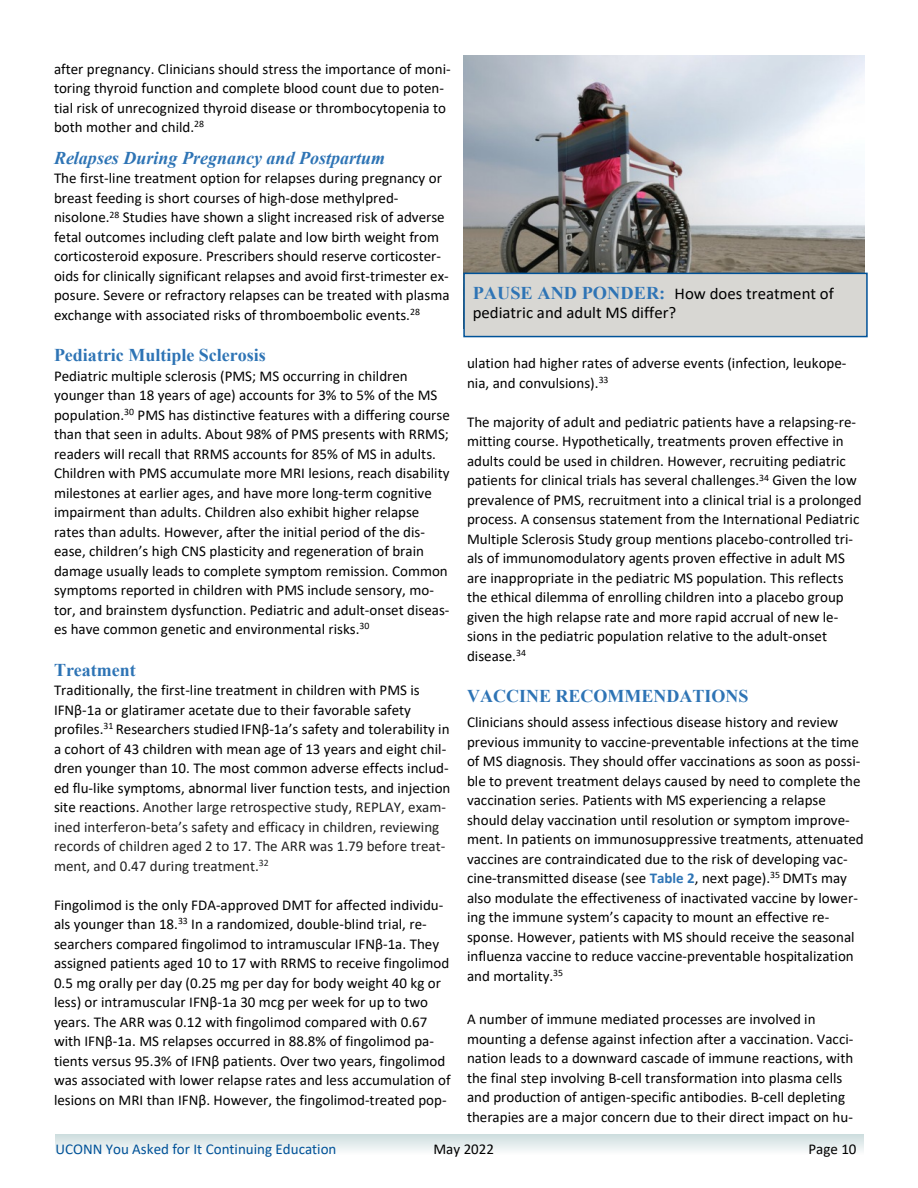
<style>
.page{position:relative;width:918px;height:1188px;background:#fff}
.page>*{position:absolute;margin:0;border:0;box-sizing:border-box;transform-origin:0 0}
.t1{font:700 18px "Times New Roman";color:#2e74b5}
.t2{font:italic 700 18px "Times New Roman";color:#2e74b5}
.t3{font:16.5px/19.5px "Calibri";color:#000}
.t4{font:15px/19.5px "Calibri";color:#000}
.t5{font:15px "Calibri";color:#005298}
.s1{color:#212121}
.s2{font-family:"Times New Roman";font-weight:700;font-size:18px;color:#2e74b5}
.s3{font-weight:700;color:#2e74b5}
</style>
<div class="page">
<div style="left:55px;top:1134px;width:809px;height:20px;background:linear-gradient(to bottom,#cdddde,#f8fafa)"></div>
<img style="left:463px;top:56px;width:402px;height:217px">
<div style="left:463px;top:273px;width:405px;height:64px;background:#d8d7d3;border:2px solid #005298"></div>
<p class="t4" style="left:54px;top:60px;width:398px">after pregnancy. Clinicians should stress the importance of moni&shy;toring thyroid function and complete blood count due to poten&shy;tial risk of unrecognized thyroid disease or thrombocytopenia to both mother and child.<sup>28</sup></p>
<p class="t2" style="left:54px;top:152px;width:333px">Relapses During Pregnancy and Postpartum</p>
<p class="t4" style="left:54px;top:170px;width:397px">The first-line treatment option for relapses during pregnancy or breast feeding is short courses of high-dose methylpred&shy;nisolone.<sup>28</sup> Studies have shown a slight increased risk of adverse fetal outcomes including cleft palate and low birth weight from corticosteroid exposure. Prescribers should reserve corticoster&shy;oids for clinically significant relapses and avoid first-trimester ex&shy;posure. Severe or refractory relapses can be treated with plasma exchange with associated risks of thromboembolic events.<sup>28</sup></p>
<p class="t1" style="left:54px;top:349px;width:213px">Pediatric Multiple Sclerosis</p>
<p class="t4" style="left:54px;top:367px;width:397px">Pediatric multiple sclerosis (PMS; MS occurring in children younger than 18 years of age) accounts for 3% to 5% of the MS population.<sup>30</sup> PMS has distinctive features with a differing course than that seen in adults. About 98% of PMS presents with RRMS; readers will recall that RRMS accounts for 85% of MS in adults.<br>Children with PMS accumulate more MRI lesions, reach disability milestones at earlier ages, and have more long-term cognitive impairment than adults. Children also exhibit higher relapse rates than adults. However, after the initial period of the dis&shy;ease, children’s high CNS plasticity and regeneration of brain damage usually leads to complete symptom remission. Common symptoms reported in children with PMS include sensory, mo&shy;tor, and brainstem dysfunction. Pediatric and adult-onset diseas&shy;es have common genetic and environmental risks.<sup>30</sup></p>
<p class="t1" style="left:54px;top:663px;width:83px">Treatment</p>
<p class="t4" style="left:54px;top:682px;width:398px">Traditionally, the first-line treatment in children with PMS is IFNβ-1a or glatiramer acetate due to their favorable safety profiles.<sup>31</sup> Researchers studied IFNβ-1a’s safety and tolerability in a cohort of 43 children with mean age of 13 years and eight chil&shy;dren younger than 10. The most common adverse effects includ&shy;ed flu-like symptoms, abnormal liver function tests, and injection site reactions. <span class="s1">Another large retrospective study, REPLAY, exam&shy;ined interferon-beta’s safety and efficacy in children, reviewing records of children aged 2 to 17. The ARR was 1.79 before treat&shy;ment, and 0.47 during treatment.</span><sup>32</sup></p>
<p class="t4" style="left:54px;top:896px;width:398px">Fingolimod is the only FDA-approved DMT for affected individu&shy;als younger than 18.<sup>33</sup> In a randomized, double-blind trial, re&shy;searchers compared fingolimod to intramuscular IFNβ-1a. They assigned patients aged 10 to 17 with RRMS to receive fingolimod 0.5 mg orally per day (0.25 mg per day for body weight 40 kg or less) or intramuscular IFNβ-1a 30 mcg per week for up to two years. The ARR was 0.12 with fingolimod compared with 0.67 with IFNβ-1a. MS relapses occurred in 88.8% of fingolimod pa&shy;tients versus 95.3% of IFNβ patients. Over two years, fingolimod was associated with lower relapse rates and less accumulation of lesions on MRI than IFNβ. However, the fingolimod-treated pop-</p>
<p class="t3" style="left:473px;top:285px;width:363px"><span class="s2">PAUSE AND PONDER:</span> How does treatment of pediatric and adult MS differ?</p>
<p class="t4" style="left:467px;top:355px;width:381px">ulation had higher rates of adverse events (infection, leukope&shy;nia, and convulsions).<sup>33</sup></p>
<p class="t4" style="left:467px;top:413px;width:396px">The majority of adult and pediatric patients have a relapsing-re&shy;mitting course. Hypothetically, treatments proven effective in adults could be used in children. However, recruiting pediatric patients for clinical trials has several challenges.<sup>34</sup> Given the low prevalence of PMS, recruitment into a clinical trial is a prolonged process. A consensus statement from the International Pediatric Multiple Sclerosis Study group mentions placebo-controlled tri&shy;als of immunomodulatory agents proven effective in adult MS are inappropriate in the pediatric MS population. This reflects the ethical dilemma of enrolling children into a placebo group given the high relapse rate and more rapid accrual of new le&shy;sions in the pediatric population relative to the adult-onset disease.<sup>34</sup></p>
<p class="t1" style="left:467px;top:689px;width:283px">VACCINE RECOMMENDATIONS</p>
<p class="t4" style="left:467px;top:714px;width:398px">Clinicians should assess infectious disease history and review previous immunity to vaccine-preventable infections at the time of MS diagnosis. They should offer vaccinations as soon as possi&shy;ble to prevent treatment delays caused by need to complete the vaccination series. Patients with MS experiencing a relapse should delay vaccination until resolution or symptom improve&shy;ment. In patients on immunosuppressive treatments, attenuated vaccines are contraindicated due to the risk of developing vac&shy;cine-transmitted disease (see <span class="s3">Table 2</span>, next page).<sup>35</sup> DMTs may also modulate the effectiveness of inactivated vaccine by lower&shy;ing the immune system’s capacity to mount an effective re&shy;sponse. However, patients with MS should receive the seasonal influenza vaccine to reduce vaccine-preventable hospitalization and mortality.<sup>35</sup></p>
<p class="t4" style="left:467px;top:1011px;width:388px">A number of immune mediated processes are involved in mounting a defense against infection after a vaccination. Vacci&shy;nation leads to a downward cascade of immune reactions, with the final step involving B-cell transformation into plasma cells and production of antigen-specific antibodies. B-cell depleting therapies are a major concern due to their direct impact on hu-</p>
<p class="t5" style="left:55px;top:1142px;width:283px">UCONN You Asked for It Continuing Education</p>
<p class="t4" style="left:433px;top:1140px;width:62px">May 2022</p>
<p class="t4" style="left:808px;top:1140px;width:50px">Page 10</p>
</div>
